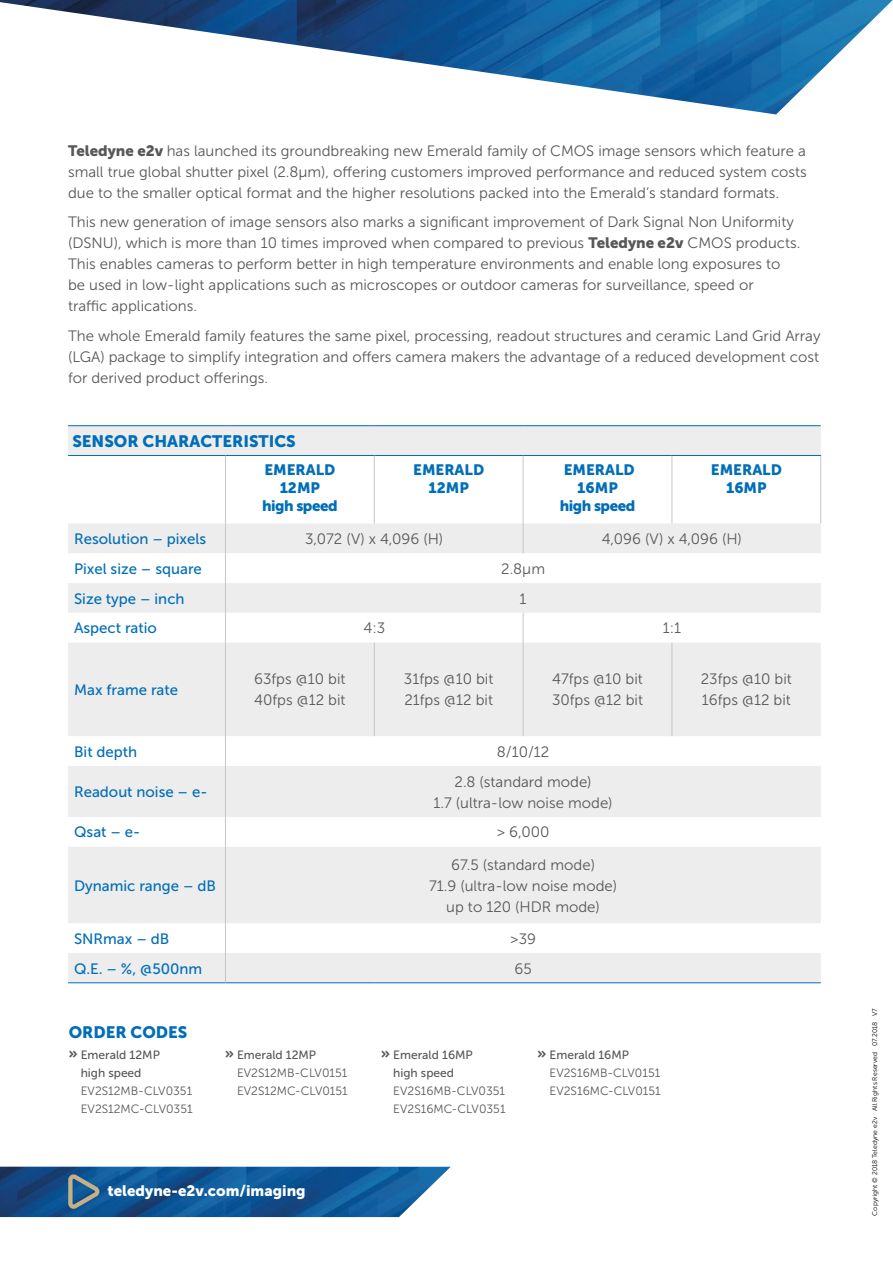
<style>
.page{position:relative;width:893px;height:1263px;background:#fff}
.page>*{position:absolute;margin:0;border:0;box-sizing:border-box;transform-origin:0 0}
.t1{font:16.5px "Museo Sans 900";color:#006eb8}
.t2{font:15px/21px "Museo Sans 300";color:#575756}
.t3{font:15px "Museo Sans 500";color:#006eb8}
.t4{font:15px/18px "Museo Sans 900";color:#006eb8;text-align:center}
.t5{font:15px "Museo Sans 900";color:#fff}
.t6{font:12px/18px "Museo Sans 300";color:#575756}
.t7{font:12px/18px "Museo Sans 500";color:#575756;text-align:center}
.t8{font:6.75px "Museo Sans 300";letter-spacing:.01em;color:#000}
.s1{font-family:"Museo Sans 900"}
.s2{font-family:"National";font-weight:700;font-size:16.5px}
</style>
<div class="page">
<img style="left:0;top:0;width:893px;height:114px">
<img style="left:0;top:1167px;width:451px;height:50px">
<svg style="left:68px;top:1174px;width:31px;height:35px"></svg>
<svg style="left:68px;top:426px;width:753px;height:556px;fill:#ededed"></svg>
<hr style="left:68px;top:425px;width:157px;height:1px;background:#006eb8">
<hr style="left:225px;top:425px;width:149px;height:1px;background:#006eb8">
<hr style="left:374px;top:425px;width:149px;height:1px;background:#006eb8">
<hr style="left:523px;top:425px;width:149px;height:1px;background:#006eb8">
<hr style="left:672px;top:425px;width:149px;height:1px;background:#006eb8">
<hr style="left:68px;top:455px;width:157px;height:1px;background:#006eb8">
<hr style="left:225px;top:455px;width:149px;height:1px;background:#006eb8">
<hr style="left:374px;top:455px;width:149px;height:1px;background:#006eb8">
<hr style="left:523px;top:455px;width:149px;height:1px;background:#006eb8">
<hr style="left:672px;top:455px;width:149px;height:1px;background:#006eb8">
<hr style="left:68px;top:982px;width:157px;height:1px;background:#006eb8">
<hr style="left:225px;top:982px;width:149px;height:1px;background:#006eb8">
<hr style="left:374px;top:982px;width:149px;height:1px;background:#006eb8">
<hr style="left:523px;top:982px;width:149px;height:1px;background:#006eb8">
<hr style="left:672px;top:982px;width:149px;height:1px;background:#006eb8">
<hr style="left:225px;top:456px;width:1px;height:67px;background:#c6c6c6">
<hr style="left:225px;top:523px;width:1px;height:30px;background:#c6c6c6">
<hr style="left:225px;top:553px;width:1px;height:30px;background:#c6c6c6">
<hr style="left:225px;top:583px;width:1px;height:30px;background:#c6c6c6">
<hr style="left:225px;top:613px;width:1px;height:30px;background:#c6c6c6">
<hr style="left:225px;top:643px;width:1px;height:93px;background:#c6c6c6">
<hr style="left:225px;top:736px;width:1px;height:30px;background:#c6c6c6">
<hr style="left:225px;top:766px;width:1px;height:51px;background:#c6c6c6">
<hr style="left:225px;top:817px;width:1px;height:30px;background:#c6c6c6">
<hr style="left:225px;top:847px;width:1px;height:76px;background:#c6c6c6">
<hr style="left:225px;top:923px;width:1px;height:30px;background:#c6c6c6">
<svg style="left:225px;top:953px;width:1px;height:29px"></svg>
<hr style="left:374px;top:456px;width:1px;height:67px;background:#c6c6c6">
<hr style="left:523px;top:456px;width:1px;height:67px;background:#c6c6c6">
<hr style="left:672px;top:456px;width:1px;height:67px;background:#c6c6c6">
<hr style="left:820px;top:456px;width:1px;height:67px;background:#c6c6c6">
<hr style="left:374px;top:643px;width:1px;height:93px;background:#c6c6c6">
<hr style="left:523px;top:643px;width:1px;height:93px;background:#c6c6c6">
<hr style="left:672px;top:643px;width:1px;height:93px;background:#c6c6c6">
<hr style="left:523px;top:523px;width:1px;height:30px;background:#c6c6c6">
<hr style="left:523px;top:613px;width:1px;height:30px;background:#c6c6c6">
<p class="t2" style="left:68px;top:140px;width:740px;text-align:justify"><span class="s1">Teledyne e2v</span> has launched its groundbreaking new Emerald family of CMOS image sensors which feature a small true global shutter pixel (2.8μm), offering customers improved performance and reduced system costs due to the smaller optical format and the higher resolutions packed into the Emerald’s standard formats.</p>
<p class="t2" style="left:68px;top:212px;width:734px">This new generation of image sensors also marks a significant improvement of Dark Signal Non Uniformity (DSNU), which is more than 10 times improved when compared to previous <span class="s1">Teledyne e2v</span> CMOS products.<br>This enables cameras to perform better in high temperature environments and enable long exposures to be used in low-light applications such as microscopes or outdoor cameras for surveillance, speed or<br>traffic applications.</p>
<p class="t2" style="left:68px;top:325px;width:754px;text-align:justify">The whole Emerald family features the same pixel, processing, readout structures and ceramic Land Grid Array (LGA) package to simplify integration and offers camera makers the advantage of a reduced development cost for derived product offerings.</p>
<p class="t1" style="left:72px;top:432px;width:225px">SENSOR CHARACTERISTICS</p>
<p class="t4" style="left:262px;top:461px;width:77px">EMERALD<br>12MP high speed</p>
<p class="t4" style="left:413px;top:461px;width:73px">EMERALD<br>12MP</p>
<p class="t4" style="left:560px;top:461px;width:77px">EMERALD<br>16MP high speed</p>
<p class="t4" style="left:711px;top:461px;width:73px">EMERALD<br>16MP</p>
<p class="t3" style="left:74px;top:531px;width:134px">Resolution – pixels</p>
<p class="t2" style="left:305px;top:528px;width:140px">3,072 (V) x 4,096 (H)</p>
<p class="t2" style="left:602px;top:528px;width:141px">4,096 (V) x 4,096 (H)</p>
<p class="t3" style="left:74px;top:560px;width:129px">Pixel size – square</p>
<p class="t2" style="left:501px;top:558px;width:45px">2.8μm</p>
<p class="t3" style="left:74px;top:590px;width:112px">Size type – inch</p>
<p class="t2" style="left:520px;top:588px;width:8px">1</p>
<p class="t3" style="left:74px;top:620px;width:84px">Aspect ratio</p>
<p class="t2" style="left:363px;top:618px;width:23px">4:3</p>
<p class="t2" style="left:663px;top:618px;width:20px">1:1</p>
<p class="t3" style="left:74px;top:682px;width:106px">Max frame rate</p>
<p class="t2" style="left:254px;top:669px;width:93px">63fps @10 bit<br>40fps @12 bit</p>
<p class="t2" style="left:404px;top:669px;width:91px">31fps @10 bit<br>21fps @12 bit</p>
<p class="t2" style="left:552px;top:669px;width:93px">47fps @10 bit<br>30fps @12 bit</p>
<p class="t2" style="left:701px;top:669px;width:93px">23fps @10 bit<br>16fps @12 bit</p>
<p class="t3" style="left:74px;top:743px;width:65px">Bit depth</p>
<p class="t2" style="left:497px;top:741px;width:54px">8/10/12</p>
<p class="t3" style="left:74px;top:784px;width:135px">Readout noise – e-</p>
<p class="t2" style="left:434px;top:771px;width:181px;text-align:center">2.8 (standard mode)<br>1.7 (ultra-low noise mode)</p>
<p class="t3" style="left:74px;top:824px;width:68px">Qsat – e-</p>
<p class="t2" style="left:497px;top:822px;width:54px">&gt; 6,000</p>
<p class="t3" style="left:74px;top:877px;width:143px">Dynamic range – dB</p>
<p class="t2" style="left:429px;top:854px;width:190px;text-align:center">67.5 (standard mode)<br>71.9 (ultra-low noise mode) up to 120 (HDR mode)</p>
<p class="t3" style="left:74px;top:930px;width:97px">SNRmax – dB</p>
<p class="t2" style="left:510px;top:928px;width:27px">&gt;39</p>
<p class="t3" style="left:74px;top:960px;width:130px">Q.E. – %, @500nm</p>
<p class="t2" style="left:514px;top:958px;width:19px">65</p>
<p class="t1" style="left:69px;top:1023px;width:120px">ORDER CODES</p>
<p class="t7" style="left:69px;top:1046px;width:93px"><span class="s2">»</span> Emerald 12MP high speed</p>
<p class="t6" style="left:81px;top:1082px;width:113px">EV2S12MB-CLV0351<br>EV2S12MC-CLV0351</p>
<p class="t7" style="left:225px;top:1046px;width:93px"><span class="s2">»</span> Emerald 12MP</p>
<p class="t6" style="left:237px;top:1064px;width:112px">EV2S12MB-CLV0151<br>EV2S12MC-CLV0151</p>
<p class="t5" style="left:108px;top:1183px;width:200px">teledyne-e2v.com/imaging</p>
<p class="t7" style="left:381px;top:1046px;width:93px"><span class="s2">»</span> Emerald 16MP high speed</p>
<p class="t6" style="left:393px;top:1082px;width:114px">EV2S16MB-CLV0351<br>EV2S16MC-CLV0351</p>
<p class="t7" style="left:538px;top:1046px;width:93px"><span class="s2">»</span> Emerald 16MP</p>
<p class="t6" style="left:550px;top:1064px;width:113px">EV2S16MB-CLV0151<br>EV2S16MC-CLV0151</p>
<p class="t8" style="left:871px;top:1216px;width:209px;rotate:-90deg">Copyright © 2018 Teledyne e2v All Rights Reserved 07.2018 V7</p>
</div>
